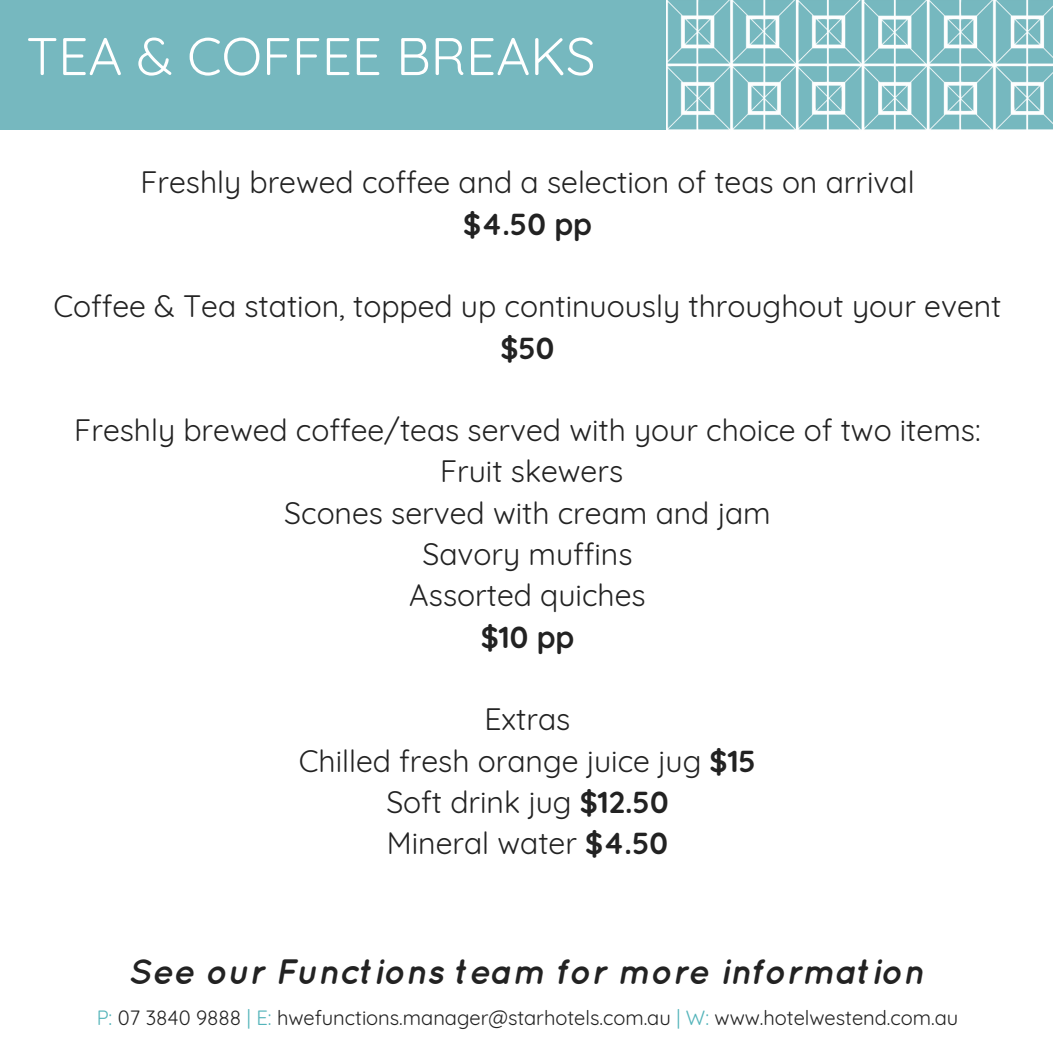
<style>
.page{position:relative;width:1053px;height:1053px;background:#fff}
.page>*{position:absolute;margin:0;border:0;box-sizing:border-box;transform-origin:0 0}
.t1{font:52.75px "Quicksand";color:#fff}
.t2{font:italic 700 35.25px "Quicksand";color:#222}
.t3{font:30.25px/41.2px "Quicksand";color:#222;text-align:center}
.t4{font:700 30.25px "Quicksand";color:#222}
.t5{font:20.25px "Quicksand";color:#222}
.s1{font-weight:700}
.s2{color:#54b4ba}
</style>
<div class="page">
<div style="left:0;top:0;width:1052px;height:129px;background:#76b8bf"></div>
<img style="left:666px;top:0;width:386px;height:130px">
<h1 class="t1" style="left:26px;top:22px;width:570px">TEA &amp; COFFEE BREAKS</h1>
<p class="t3" style="left:140px;top:161px;width:775px">Freshly brewed coffee and a selection of teas on arrival</p>
<p class="t4" style="left:463px;top:204px;width:130px">$4.50 pp</p>
<p class="t3" style="left:53px;top:285px;width:949px">Coffee &amp; Tea station, topped up continuously throughout your event</p>
<p class="t4" style="left:500px;top:328px;width:56px">$50</p>
<p class="t3" style="left:74px;top:409px;width:907px">Freshly brewed coffee/teas served with your choice of two items:<br>Fruit skewers<br>Scones served with cream and jam<br>Savory muffins<br>Assorted quiches</p>
<p class="t4" style="left:480px;top:617px;width:95px">$10 pp</p>
<p class="t3" style="left:299px;top:698px;width:458px">Extras<br>Chilled fresh orange juice jug <span class="s1">$15<br></span>Soft drink jug <span class="s1">$12.50<br></span>Mineral water <span class="s1">$4.50</span></p>
<p class="t2" style="left:129px;top:950px;width:797px">See our Functions team for more information</p>
<p class="t5" style="left:97px;top:1004px;width:863px"><span class="s2">P:</span> 07 3840 9888 <span class="s2">| E:</span> hwefunctions.manager@starhotels.com.au <span class="s2">| W:</span> www.hotelwestend.com.au</p>
</div>
